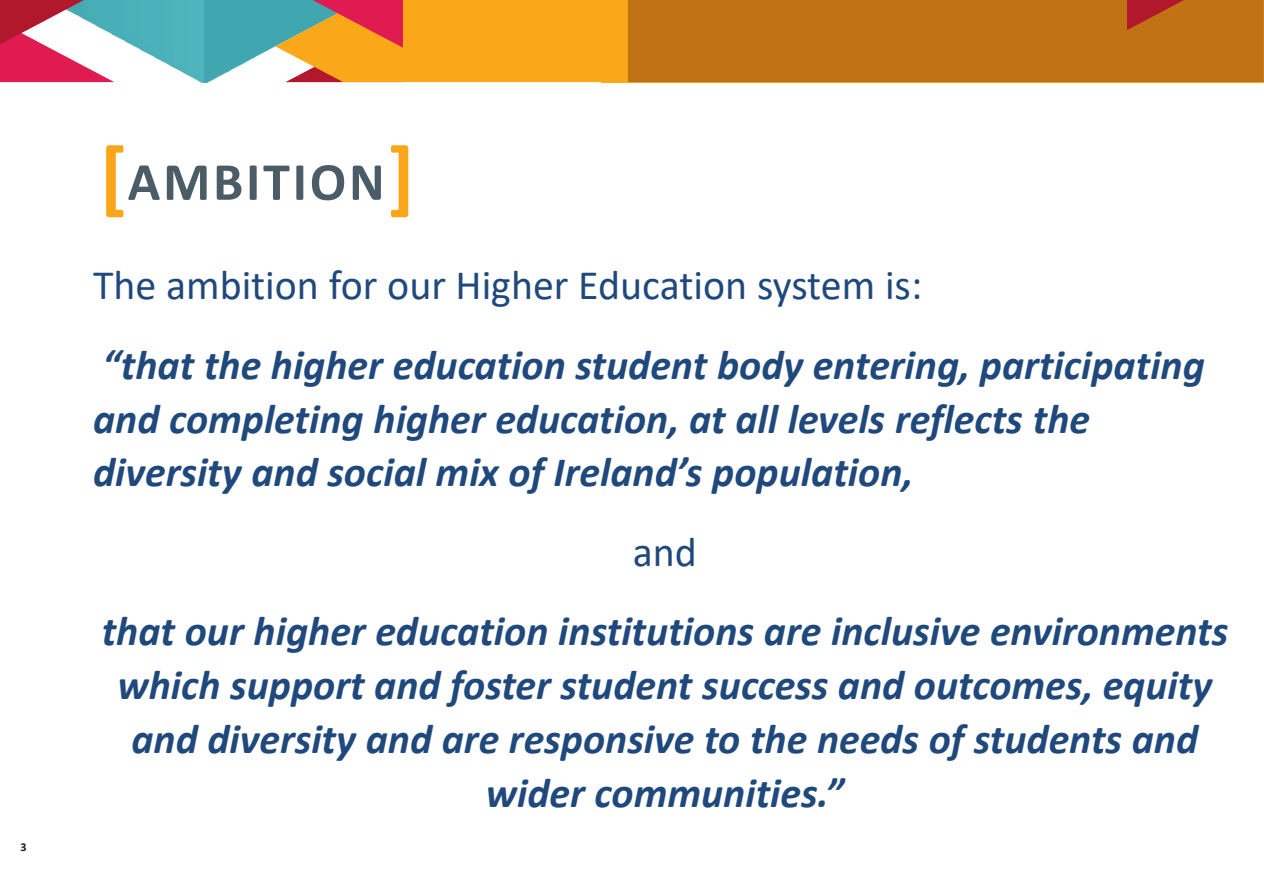
<style>
.page{position:relative;width:1264px;height:894px;background:#fff}
.page>*{position:absolute;margin:0;border:0;box-sizing:border-box;transform-origin:0 0}
.t1{font:700 54px "Calibri";letter-spacing:.05em;color:#4b5c66}
.t2{font:italic 700 42px/53.8px "Calibri";color:#1f497d}
.t3{font:42px "Calibri";color:#1f497d}
.t4{font:700 12px "Calibri";color:#231f20}
.s1{font-size:84px;color:#faa61a}
</style>
<div class="page">
<div style="left:627px;top:0;width:636px;height:82px;background:#c17214"></div>
<svg style="left:1126px;top:0;width:137px;height:30px;background:#bd5f19"></svg>
<img style="left:114px;top:0;width:90px;height:82px">
<svg style="left:204px;top:0;width:411px;height:82px;background:#d4a146"></svg>
<svg style="left:0;top:0;width:114px;height:82px"></svg>
<p class="t4" style="left:20px;top:838px;width:8px">3</p>
<p class="t1" style="left:100px;top:144px;width:316px"><span class="s1">[</span>AMBITION<span class="s1">]</span></p>
<p class="t3" style="left:93px;top:256px;width:830px">The ambition for our Higher Education system is:</p>
<p class="t2" style="left:93px;top:336px;width:1113px">“that the higher education student body entering, participating and completing higher education, at all levels reflects the diversity and social mix of Ireland’s population,</p>
<p class="t3" style="left:632px;top:522px;width:66px">and</p>
<p class="t2" style="left:102px;top:603px;width:1127px;text-align:center">that our higher education institutions are inclusive environments which support and foster student success and outcomes, equity and diversity and are responsive to the needs of students and wider communities.”</p>
</div>
